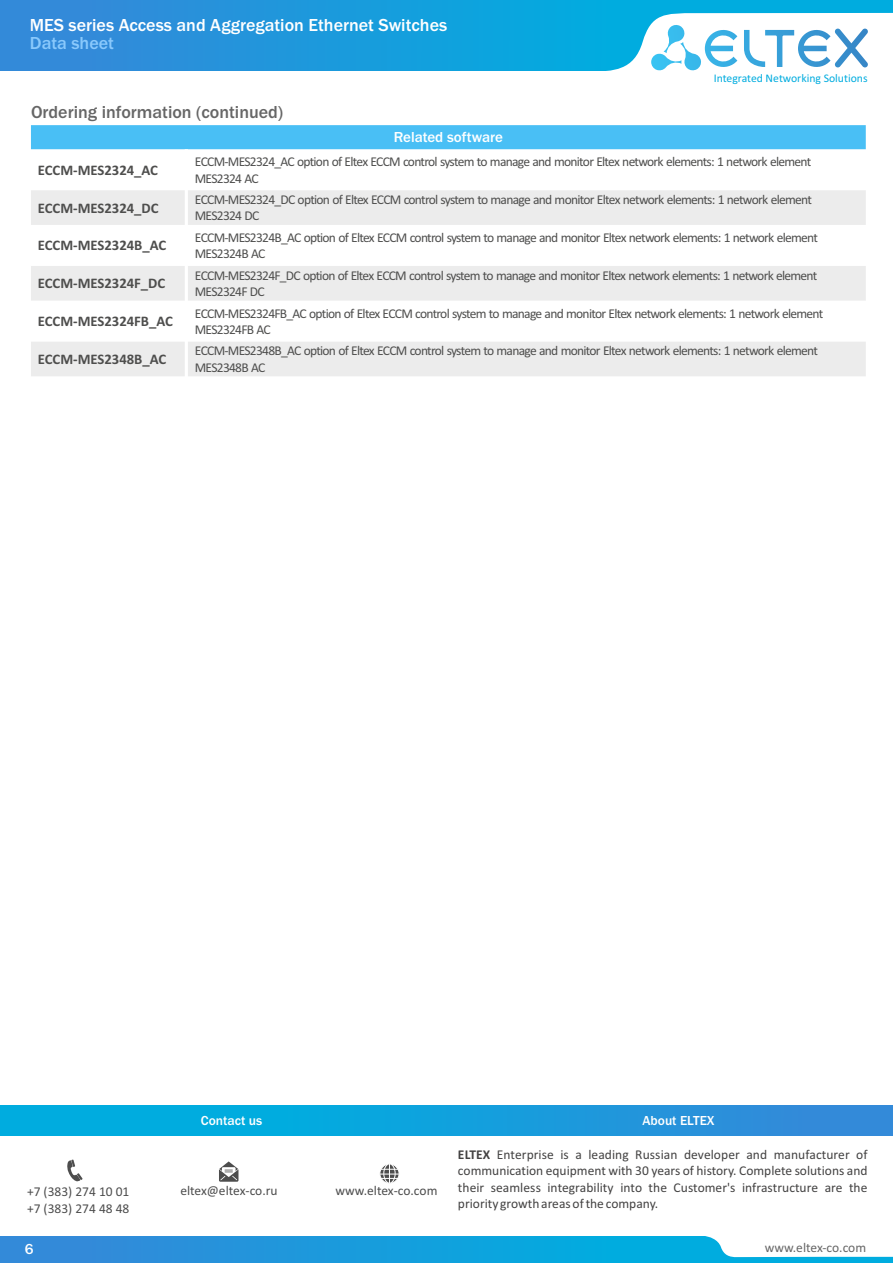
<style>
.page{position:relative;width:893px;height:1263px;background:#fff}
.page>*{position:absolute;margin:0;border:0;box-sizing:border-box;transform-origin:0 0}
.t1{font:500 18px "Franklin Gothic";color:#fff}
.t2{font:500 18px "Franklin Gothic";color:#666}
.t3{font:500 18px "Franklin Gothic";color:#8ac9fc}
.t4{font:500 15px "Franklin Gothic";color:#fff}
.t5{font:700 14.7px "Calibri";color:#4e4e4d}
.t6{font:13.5px/16.5px "Calibri";letter-spacing:-.055em;color:#4e4e4d}
.t7{font:13.5px/16.5px "Calibri";color:#434242;text-align:justify}
.t8{font:13.5px/16.5px "Calibri";color:#4d4d4d}
.t9{font:500 13.5px "Franklin Gothic";color:#fff}
.t10{font:13.5px "Calibri";color:#666}
.t11{font:11.7px "Calibri";color:#00acdf}
.s1{font-weight:700}
</style>
<div class="page">
<div style="left:0;top:0;width:893px;height:71px;background:linear-gradient(to right,#3489d9,#00b4e0)"></div>
<svg style="left:589px;top:13px;width:304px;height:58px"></svg>
<div style="left:0;top:1236px;width:893px;height:27px;background:linear-gradient(to right,#3489d9,#00b4e0)"></div>
<svg style="left:703px;top:1236px;width:190px;height:21px"></svg>
<div style="left:0;top:1106px;width:893px;height:30px;background:linear-gradient(to right,#00b4e0,#3489d9)"></div>
<svg style="left:219px;top:1161px;width:19px;height:21px"></svg>
<div style="left:379px;top:1163px;width:20px;height:21px;background:#fafafa;border:1px solid #fff;border-radius:50%"></div>
<div style="left:383px;top:1163px;width:13px;height:20px;background:#fdfdfd;border:1px solid #fff;border-radius:50%"></div>
<svg style="left:380px;top:1164px;width:19px;height:19px"></svg>
<svg style="left:67px;top:1159px;width:16px;height:22px"></svg>
<div style="left:29px;top:124px;width:838px;height:27px;background:#49bff5"></div>
<div style="left:29px;top:189px;width:157px;height:38px;background:#ececec"></div>
<div style="left:186px;top:189px;width:681px;height:38px;background:#ececec"></div>
<div style="left:29px;top:264px;width:157px;height:38px;background:#ececec"></div>
<div style="left:186px;top:264px;width:681px;height:38px;background:#ececec"></div>
<div style="left:29px;top:340px;width:157px;height:38px;background:#ececec"></div>
<div style="left:186px;top:340px;width:681px;height:38px;background:#ececec"></div>
<hr style="left:28px;top:122px;width:3px;height:257px;background:#fff">
<hr style="left:185px;top:149px;width:3px;height:230px;background:#fff">
<hr style="left:866px;top:122px;width:3px;height:257px;background:#fff">
<hr style="left:28px;top:376px;width:841px;height:3px;background:#fff">
<hr style="left:28px;top:338px;width:841px;height:4px;background:#fff">
<hr style="left:28px;top:301px;width:841px;height:3px;background:#fff">
<hr style="left:28px;top:263px;width:841px;height:3px;background:#fff">
<hr style="left:28px;top:225px;width:841px;height:3px;background:#fff">
<hr style="left:28px;top:187px;width:841px;height:3px;background:#fff">
<hr style="left:28px;top:149px;width:841px;height:3px;background:#fff">
<hr style="left:28px;top:122px;width:841px;height:3px;background:#fff">
<h1 class="t1" style="left:30px;top:19px;width:419px">MES series Access and Aggregation Ethernet Switches</h1>
<h1 class="t3" style="left:30px;top:36px;width:86px">Data sheet</h1>
<h1 class="t2" style="left:31px;top:105px;width:254px">Ordering information (continued)</h1>
<p class="t4" style="left:394px;top:132px;width:111px">Related software</p>
<p class="t11" style="left:714px;top:73px;width:155px">Integrated Networking Solutions</p>
<p class="t5" style="left:38px;top:164px;width:122px">ECCM-MES2324_AC</p>
<p class="t6" style="left:195px;top:154px;width:618px">ECCM-MES2324_AC option of Eltex ECCM control system to manage and monitor Eltex network elements: 1 network element<br>MES2324 AC</p>
<p class="t5" style="left:38px;top:202px;width:122px">ECCM-MES2324_DC</p>
<p class="t6" style="left:195px;top:192px;width:619px">ECCM-MES2324_DC option of Eltex ECCM control system to manage and monitor Eltex network elements: 1 network element<br>MES2324 DC</p>
<p class="t5" style="left:38px;top:239px;width:130px">ECCM-MES2324B_AC</p>
<p class="t6" style="left:195px;top:230px;width:625px">ECCM-MES2324B_AC option of Eltex ECCM control system to manage and monitor Eltex network elements: 1 network element<br>MES2324B AC</p>
<p class="t5" style="left:38px;top:277px;width:129px">ECCM-MES2324F_DC</p>
<p class="t6" style="left:195px;top:268px;width:624px">ECCM-MES2324F_DC option of Eltex ECCM control system to manage and monitor Eltex network elements: 1 network element<br>MES2324F DC</p>
<p class="t5" style="left:38px;top:315px;width:137px">ECCM-MES2324FB_AC</p>
<p class="t6" style="left:195px;top:306px;width:630px">ECCM-MES2324FB_AC option of Eltex ECCM control system to manage and monitor Eltex network elements: 1 network element<br>MES2324FB AC</p>
<p class="t5" style="left:38px;top:353px;width:130px">ECCM-MES2348B_AC</p>
<p class="t6" style="left:195px;top:344px;width:625px">ECCM-MES2348B_AC option of Eltex ECCM control system to manage and monitor Eltex network elements: 1 network element<br>MES2348B AC</p>
<p class="t9" style="left:201px;top:1116px;width:63px">Contact us</p>
<p class="t8" style="left:27px;top:1184px;width:104px">+7 (383) 274 10 01 +7 (383) 274 48 48</p>
<p class="t8" style="left:180px;top:1183px;width:99px">eltex@eltex-co.ru</p>
<p class="t8" style="left:336px;top:1183px;width:103px">www.eltex-co.com</p>
<p class="t9" style="left:642px;top:1115px;width:74px">About ELTEX</p>
<p class="t7" style="left:458px;top:1147px;width:411px"><span class="s1">ELTEX</span> Enterprise is a leading Russian developer and manufacturer of communication equipment with 30 years of history. Complete solutions and their seamless integrability into the Customer's infrastructure are the priority growth areas of the company.</p>
<p class="t4" style="left:25px;top:1243px;width:10px">6</p>
<p class="t10" style="left:765px;top:1242px;width:103px">www.eltex-co.com</p>
</div>
